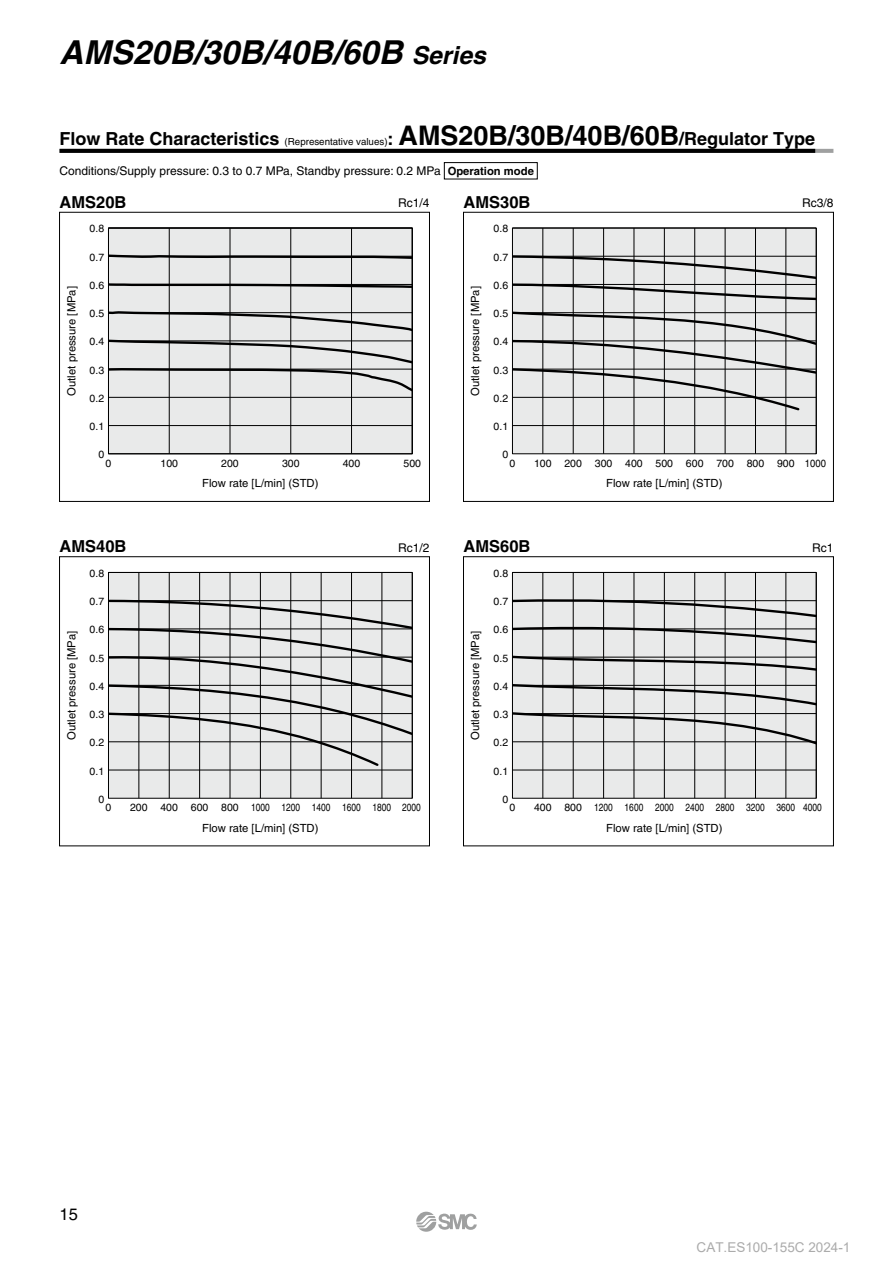
<style>
.page{position:relative;width:893px;height:1263px;background:#fff}
.page>*{position:absolute;margin:0;border:0;box-sizing:border-box;transform-origin:0 0}
.t1{font:italic 700 33px "Helvetica";color:#000}
.t2{font:700 18px "Helvetica";color:#000}
.t3{font:700 16.5px "Helvetica";color:#000}
.t4{font:16.5px "Helvetica";color:#000}
.t5{font:13.5px "Arial";color:#ababab}
.t6{font:12px "Helvetica";color:#000}
.t7{font:11.25px "Helvetica";color:#000}
.t8{font:10.5px "Helvetica";color:#000}
.t9{font:10.5px "Helvetica";color:#000;scale:.8 1}
.t10{font:10.5px "Helvetica";color:#000;scale:.9 1}
.s1{font-size:24.75px}
.s2{font-weight:400;font-size:9.75px}
.s3{font-size:27px}
.s4{font-weight:700;font-size:11.25px}
</style>
<div class="page">
<div style="left:108px;top:228px;width:304px;height:226px;background:#e9eaea"></div>
<hr style="left:108px;top:425px;width:304px;height:1px;background:#000">
<hr style="left:108px;top:397px;width:304px;height:1px;background:#000">
<hr style="left:169px;top:228px;width:1px;height:226px;background:#000">
<hr style="left:230px;top:228px;width:1px;height:226px;background:#000">
<hr style="left:290px;top:228px;width:1px;height:226px;background:#000">
<hr style="left:351px;top:228px;width:1px;height:226px;background:#000">
<div style="left:108px;top:228px;width:305px;height:226px;border:1px solid #000"></div>
<svg style="left:108px;top:253px;width:304px;height:7px"></svg>
<svg style="left:108px;top:282px;width:304px;height:7px"></svg>
<svg style="left:108px;top:309px;width:304px;height:84px"></svg>
<div style="left:512px;top:228px;width:304px;height:226px;background:#e9eaea"></div>
<hr style="left:512px;top:425px;width:304px;height:1px;background:#000">
<hr style="left:542px;top:228px;width:1px;height:226px;background:#000">
<hr style="left:573px;top:228px;width:1px;height:226px;background:#000">
<hr style="left:603px;top:228px;width:1px;height:226px;background:#000">
<hr style="left:634px;top:228px;width:1px;height:226px;background:#000">
<hr style="left:664px;top:228px;width:1px;height:226px;background:#000">
<hr style="left:694px;top:228px;width:1px;height:226px;background:#000">
<hr style="left:725px;top:228px;width:1px;height:226px;background:#000">
<hr style="left:755px;top:228px;width:1px;height:226px;background:#000">
<hr style="left:786px;top:228px;width:1px;height:226px;background:#000">
<hr style="left:816px;top:228px;width:1px;height:226px;background:#000">
<div style="left:512px;top:228px;width:304px;height:226px;border:1px solid #000"></div>
<svg style="left:512px;top:310px;width:304px;height:102px"></svg>
<svg style="left:512px;top:254px;width:304px;height:47px"></svg>
<div style="left:59px;top:212px;width:371px;height:290px;border:1px solid #000"></div>
<div style="left:463px;top:212px;width:371px;height:290px;border:1px solid #000"></div>
<div style="left:108px;top:572px;width:304px;height:226px;background:#e9eaea"></div>
<hr style="left:108px;top:770px;width:304px;height:1px;background:#000">
<hr style="left:139px;top:572px;width:1px;height:226px;background:#000">
<hr style="left:169px;top:572px;width:1px;height:226px;background:#000">
<hr style="left:199px;top:572px;width:1px;height:226px;background:#000">
<hr style="left:230px;top:572px;width:1px;height:226px;background:#000">
<hr style="left:260px;top:572px;width:1px;height:226px;background:#000">
<hr style="left:290px;top:572px;width:1px;height:226px;background:#000">
<hr style="left:321px;top:572px;width:1px;height:226px;background:#000">
<hr style="left:351px;top:572px;width:1px;height:226px;background:#000">
<hr style="left:382px;top:572px;width:1px;height:226px;background:#000">
<div style="left:108px;top:572px;width:305px;height:226px;border:1px solid #000"></div>
<svg style="left:108px;top:598px;width:304px;height:170px"></svg>
<div style="left:512px;top:572px;width:304px;height:226px;background:#e9eaea"></div>
<hr style="left:542px;top:572px;width:1px;height:226px;background:#000">
<hr style="left:573px;top:572px;width:1px;height:226px;background:#000">
<hr style="left:603px;top:572px;width:1px;height:226px;background:#000">
<hr style="left:634px;top:572px;width:1px;height:226px;background:#000">
<hr style="left:664px;top:572px;width:1px;height:226px;background:#000">
<hr style="left:694px;top:572px;width:1px;height:226px;background:#000">
<hr style="left:725px;top:572px;width:1px;height:226px;background:#000">
<hr style="left:755px;top:572px;width:1px;height:226px;background:#000">
<hr style="left:786px;top:572px;width:1px;height:226px;background:#000">
<hr style="left:816px;top:572px;width:1px;height:226px;background:#000">
<svg style="left:512px;top:598px;width:304px;height:183px"></svg>
<div style="left:59px;top:556px;width:371px;height:290px;border:1px solid #000"></div>
<div style="left:463px;top:556px;width:371px;height:290px;border:1px solid #000"></div>
<div style="left:444px;top:162px;width:94px;height:17px;border:1px solid #000"></div>
<hr style="left:60px;top:149px;width:773px;height:4px;background:#9fa0a0">
<svg style="left:60px;top:149px;width:755px;height:4px;background:#050505"></svg>
<svg style="left:416px;top:1212px;width:61px;height:20px"></svg>
<h1 class="t1" style="left:60px;top:32px;width:428px">AMS20B/30B/40B/60B <span class="s1">Series</span></h1>
<h2 class="t2" style="left:60px;top:127px;width:757px">Flow Rate Characteristics <span class="s2">(Representative values)</span>: <span class="s3">AMS20B/30B/40B/60B</span>/Regulator Type</h2>
<p class="t6" style="left:60px;top:164px;width:476px">Conditions/Supply pressure: 0.3 to 0.7 MPa, Standby pressure: 0.2 MPa <span class="s4">Operation mode</span></p>
<p class="t6" style="left:398px;top:196px;width:33px">Rc1/4</p>
<p class="t6" style="left:802px;top:196px;width:33px">Rc3/8</p>
<h3 class="t3" style="left:60px;top:192px;width:68px">AMS20B</h3>
<h3 class="t3" style="left:463px;top:192px;width:68px">AMS30B</h3>
<p class="t7" style="left:65px;top:396px;width:111px;rotate:-90deg">Outlet pressure [MPa]</p>
<p class="t8" style="left:90px;top:223px;width:16px">0.8</p>
<p class="t8" style="left:90px;top:251px;width:16px">0.7</p>
<p class="t8" style="left:90px;top:279px;width:16px">0.6</p>
<p class="t8" style="left:90px;top:307px;width:16px">0.5</p>
<p class="t8" style="left:90px;top:336px;width:16px">0.4</p>
<p class="t8" style="left:90px;top:364px;width:16px">0.3</p>
<p class="t8" style="left:90px;top:392px;width:16px">0.2</p>
<p class="t8" style="left:90px;top:420px;width:16px">0.1</p>
<p class="t8" style="left:98px;top:448px;width:7px">0</p>
<p class="t8" style="left:106px;top:457px;width:7px">0</p>
<p class="t8" style="left:160px;top:457px;width:19px">100</p>
<p class="t8" style="left:221px;top:457px;width:19px">200</p>
<p class="t8" style="left:282px;top:457px;width:19px">300</p>
<p class="t8" style="left:343px;top:457px;width:19px">400</p>
<p class="t8" style="left:403px;top:457px;width:19px">500</p>
<p class="t7" style="left:202px;top:477px;width:118px">Flow rate [L/min] (STD)</p>
<p class="t7" style="left:469px;top:396px;width:111px;rotate:-90deg">Outlet pressure [MPa]</p>
<p class="t8" style="left:494px;top:223px;width:16px">0.8</p>
<p class="t8" style="left:494px;top:251px;width:16px">0.7</p>
<p class="t8" style="left:494px;top:279px;width:16px">0.6</p>
<p class="t8" style="left:494px;top:307px;width:16px">0.5</p>
<p class="t8" style="left:494px;top:336px;width:16px">0.4</p>
<p class="t8" style="left:494px;top:364px;width:16px">0.3</p>
<p class="t8" style="left:494px;top:392px;width:16px">0.2</p>
<p class="t8" style="left:494px;top:420px;width:16px">0.1</p>
<p class="t8" style="left:502px;top:448px;width:7px">0</p>
<p class="t8" style="left:510px;top:457px;width:7px">0</p>
<p class="t10" style="left:805px;top:457px;width:25px">1000</p>
<p class="t8" style="left:534px;top:457px;width:19px">100</p>
<p class="t8" style="left:564px;top:457px;width:19px">200</p>
<p class="t8" style="left:595px;top:457px;width:19px">300</p>
<p class="t8" style="left:625px;top:457px;width:19px">400</p>
<p class="t8" style="left:656px;top:457px;width:19px">500</p>
<p class="t8" style="left:686px;top:457px;width:19px">600</p>
<p class="t8" style="left:716px;top:457px;width:19px">700</p>
<p class="t8" style="left:747px;top:457px;width:19px">800</p>
<p class="t8" style="left:777px;top:457px;width:19px">900</p>
<p class="t7" style="left:606px;top:477px;width:118px">Flow rate [L/min] (STD)</p>
<h3 class="t3" style="left:60px;top:536px;width:68px">AMS40B</h3>
<p class="t6" style="left:398px;top:541px;width:33px">Rc1/2</p>
<h3 class="t3" style="left:463px;top:536px;width:68px">AMS60B</h3>
<p class="t6" style="left:812px;top:541px;width:23px">Rc1</p>
<p class="t7" style="left:65px;top:740px;width:111px;rotate:-90deg">Outlet pressure [MPa]</p>
<p class="t8" style="left:90px;top:567px;width:16px">0.8</p>
<p class="t8" style="left:90px;top:595px;width:16px">0.7</p>
<p class="t8" style="left:90px;top:624px;width:16px">0.6</p>
<p class="t8" style="left:90px;top:652px;width:16px">0.5</p>
<p class="t8" style="left:90px;top:680px;width:16px">0.4</p>
<p class="t8" style="left:90px;top:708px;width:16px">0.3</p>
<p class="t8" style="left:90px;top:736px;width:16px">0.2</p>
<p class="t8" style="left:90px;top:765px;width:16px">0.1</p>
<p class="t8" style="left:98px;top:793px;width:7px">0</p>
<p class="t8" style="left:106px;top:801px;width:7px">0</p>
<p class="t9" style="left:251px;top:801px;width:214px">1000 1200 1400 1600 1800 2000</p>
<p class="t8" style="left:130px;top:801px;width:19px">200</p>
<p class="t8" style="left:160px;top:801px;width:19px">400</p>
<p class="t8" style="left:191px;top:801px;width:19px">600</p>
<p class="t8" style="left:221px;top:801px;width:19px">800</p>
<p class="t7" style="left:202px;top:821px;width:118px">Flow rate [L/min] (STD)</p>
<p class="t7" style="left:469px;top:740px;width:111px;rotate:-90deg">Outlet pressure [MPa]</p>
<p class="t8" style="left:494px;top:567px;width:16px">0.8</p>
<p class="t8" style="left:494px;top:595px;width:16px">0.7</p>
<p class="t8" style="left:494px;top:624px;width:16px">0.6</p>
<p class="t8" style="left:494px;top:652px;width:16px">0.5</p>
<p class="t8" style="left:494px;top:680px;width:16px">0.4</p>
<p class="t8" style="left:494px;top:708px;width:16px">0.3</p>
<p class="t8" style="left:494px;top:736px;width:16px">0.2</p>
<p class="t8" style="left:494px;top:765px;width:16px">0.1</p>
<p class="t8" style="left:502px;top:793px;width:7px">0</p>
<p class="t8" style="left:509px;top:801px;width:7px">0</p>
<p class="t9" style="left:594px;top:801px;width:286px">1200 1600 2000 2400 2800 3200 3600 4000</p>
<p class="t8" style="left:534px;top:801px;width:19px">400</p>
<p class="t8" style="left:564px;top:801px;width:19px">800</p>
<p class="t7" style="left:606px;top:821px;width:118px">Flow rate [L/min] (STD)</p>
<h3 class="t4" style="left:60px;top:1205px;width:20px">15</h3>
<p class="t5" style="left:697px;top:1237px;width:155px">CAT.ES100-155C 2024-1</p>
</div>
